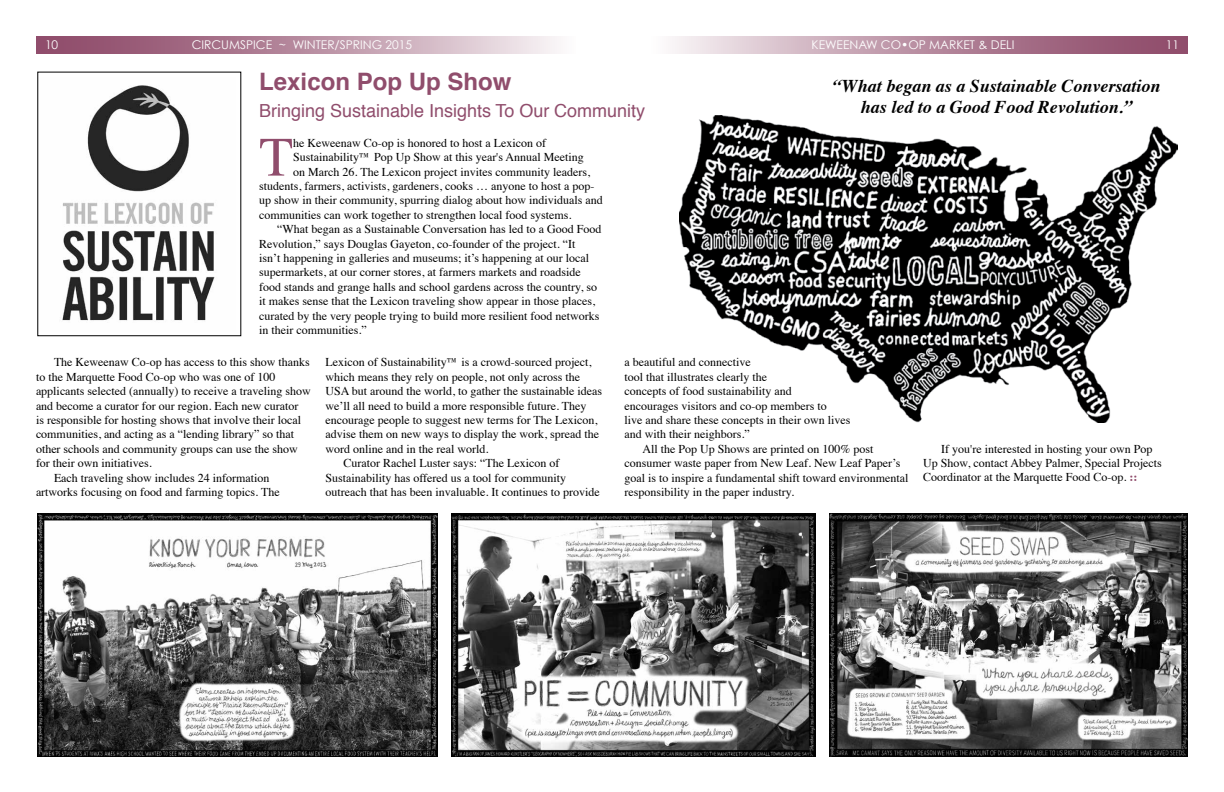
<style>
.page{position:relative;width:1224px;height:792px;background:#fff}
.page>*{position:absolute;margin:0;border:0;box-sizing:border-box;transform-origin:0 0}
.t1{font:55.5px "Times";color:#904d6c}
.t2{font:700 24px "Helvetica";color:#904d6c}
.t3{font:italic 700 18px/21.6px "Times";color:#000;text-align:center}
.t4{font:18px "Helvetica";color:#904d6c}
.t5{font:12px/14.4px "Times";color:#000}
.t6{font:12px "Century Gothic";color:#fff}
.s1{font-weight:700;color:#904d6c}
</style>
<div class="page">
<svg style="left:36px;top:36px;width:521px;height:18px;background:#ba90a3"></svg>
<svg style="left:672px;top:36px;width:515px;height:18px;background:#ba91a4"></svg>
<img style="left:679px;top:115px;width:498px;height:307px">
<img style="left:830px;top:513px;width:358px;height:244px">
<img style="left:62px;top:85px;width:153px;height:236px">
<img style="left:452px;top:513px;width:364px;height:244px">
<img style="left:37px;top:513px;width:401px;height:244px">
<p class="t6" style="left:45px;top:38px;width:15px">10</p>
<p class="t6" style="left:192px;top:38px;width:222px">CIRCUMSPICE ~ WINTER/SPRING 2015</p>
<p class="t6" style="left:812px;top:38px;width:204px">KEWEENAW CO•OP MARKET &amp; DELI</p>
<p class="t6" style="left:1166px;top:38px;width:15px">11</p>
<h2 class="t2" style="left:259px;top:62px;width:254px">Lexicon Pop Up Show</h2>
<h3 class="t4" style="left:259px;top:97px;width:387px">Bringing Sustainable Insights To Our Community</h3>
<h1 class="t1" style="left:259px;top:105px;width:35px">T</h1>
<p class="t5" style="left:293px;top:135px;width:254px">he Keweenaw Co-op is honored to host a Lexicon of</p>
<p class="t5" style="left:293px;top:149px;width:292px">Sustainability™ Pop Up Show at this year's Annual Meeting</p>
<p class="t5" style="left:293px;top:163px;width:299px">on March 26. The Lexicon project invites community leaders,</p>
<p class="t5" style="left:259px;top:178px;width:337px">students, farmers, activists, gardeners, cooks … anyone to host a pop-</p>
<p class="t5" style="left:259px;top:192px;width:345px">up show in their community, spurring dialog about how individuals and</p>
<p class="t5" style="left:259px;top:207px;width:314px">communities can work together to strengthen local food systems.</p>
<p class="t5" style="left:277px;top:221px;width:326px">“What began as a Sustainable Conversation has led to a Good Food</p>
<p class="t5" style="left:259px;top:235px;width:318px">Revolution,” says Douglas Gayeton, co-founder of the project. “It</p>
<p class="t5" style="left:259px;top:250px;width:331px">isn’t happening in galleries and museums; it’s happening at our local</p>
<p class="t5" style="left:259px;top:264px;width:323px">supermarkets, at our corner stores, at farmers markets and roadside</p>
<p class="t5" style="left:259px;top:279px;width:339px">food stands and grange halls and school gardens across the country, so</p>
<p class="t5" style="left:259px;top:293px;width:337px">it makes sense that the Lexicon traveling show appear in those places,</p>
<p class="t5" style="left:259px;top:307px;width:342px">curated by the very people trying to build more resilient food networks</p>
<p class="t5" style="left:259px;top:322px;width:109px">in their communities.”</p>
<h3 class="t3" style="left:833px;top:73px;width:329px">“What began as a Sustainable Conversation has led to a Good Food Revolution.”</h3>
<p class="t5" style="left:54px;top:354px;width:257px">The Keweenaw Co-op has access to this show thanks</p>
<p class="t5" style="left:36px;top:369px;width:241px">to the Marquette Food Co-op who was one of 100</p>
<p class="t5" style="left:36px;top:383px;width:276px">applicants selected (annually) to receive a traveling show</p>
<p class="t5" style="left:36px;top:397px;width:264px">and become a curator for our region. Each new curator</p>
<p class="t5" style="left:36px;top:412px;width:267px">is responsible for hosting shows that involve their local</p>
<p class="t5" style="left:36px;top:426px;width:260px">communities, and acting as a “lending library” so that</p>
<p class="t5" style="left:36px;top:441px;width:263px">other schools and community groups can use the show</p>
<p class="t5" style="left:36px;top:455px;width:117px">for their own initiatives.</p>
<p class="t5" style="left:54px;top:469px;width:217px">Each traveling show includes 24 information</p>
<p class="t5" style="left:36px;top:484px;width:245px">artworks focusing on food and farming topics. The</p>
<p class="t5" style="left:326px;top:354px;width:268px">Lexicon of Sustainability™ is a crowd-sourced project,</p>
<p class="t5" style="left:326px;top:369px;width:256px">which means they rely on people, not only across the</p>
<p class="t5" style="left:326px;top:383px;width:278px">USA but around the world, to gather the sustainable ideas</p>
<p class="t5" style="left:326px;top:397px;width:263px">we’ll all need to build a more responsible future. They</p>
<p class="t5" style="left:326px;top:412px;width:274px">encourage people to suggest new terms for The Lexicon,</p>
<p class="t5" style="left:326px;top:426px;width:275px">advise them on new ways to display the work, spread the</p>
<p class="t5" style="left:326px;top:441px;width:164px">word online and in the real world.</p>
<p class="t5" style="left:344px;top:455px;width:217px">Curator Rachel Luster says: “The Lexicon of</p>
<p class="t5" style="left:326px;top:469px;width:242px">Sustainability has offered us a tool for community</p>
<p class="t5" style="left:326px;top:484px;width:276px">outreach that has been invaluable. It continues to provide</p>
<p class="t5" style="left:625px;top:354px;width:227px">a beautiful and connective<br>tool that illustrates clearly the<br>concepts of food sustainability and<br>encourages visitors and co-op members to<br>live and share these concepts in their own lives and with their neighbors.”</p>
<p class="t5" style="left:625px;top:441px;width:285px;text-indent:18px">All the Pop Up Shows are printed on 100% post consumer waste paper from New Leaf. New Leaf Paper’s goal is to inspire a fundamental shift toward environmental responsibility in the paper industry.</p>
<p class="t5" style="left:923px;top:440px;width:240px;text-indent:18px">If you're interested in hosting your own Pop<br>Up Show, contact Abbey Palmer, Special Projects<br>Coordinator at the Marquette Food Co-op. <span class="s1">::</span></p>
</div>
